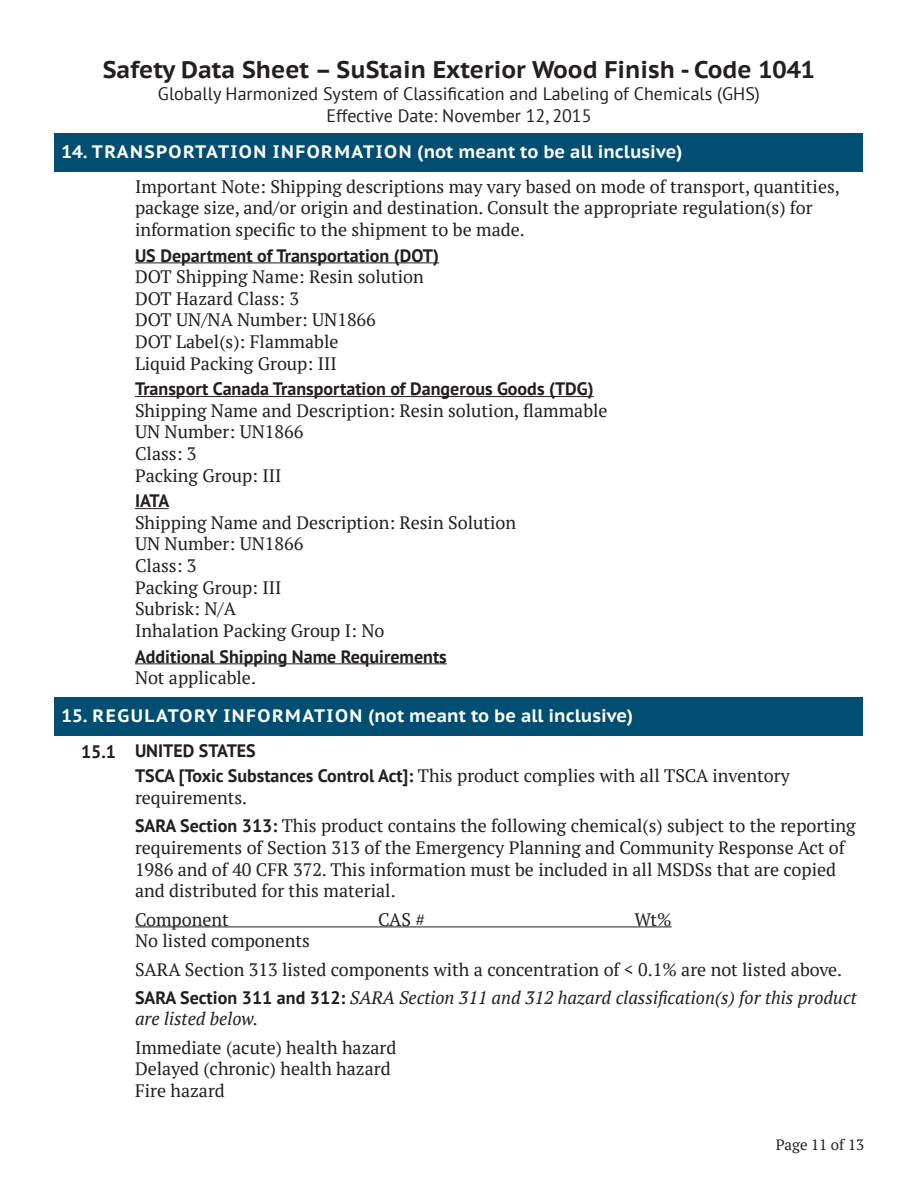
<style>
.page{position:relative;width:918px;height:1188px;background:#fff}
.page>*{position:absolute;margin:0;border:0;box-sizing:border-box;transform-origin:0 0}
.t1{font:700 24px "PT Sans Caption";color:#231f20}
.t2{font:18px/21.6px "PT Serif";color:#231f20}
.t3{font:700 18px "PT Sans";color:#231f20}
.t4{font:700 18px "PT Sans Caption";color:#fff}
.t5{font:18px/21.6px "PT Sans";color:#231f20;text-align:center}
.t6{font:italic 18px/21.6px "PT Serif";color:#231f20}
.t7{font:15px "PT Serif";color:#231f20}
.s1{font-family:"PT Sans";font-weight:700}
.s2{font-family:"PT Sans";font-weight:700;font-style:normal}
</style>
<div class="page">
<div style="left:55px;top:133px;width:808px;height:39px;background:#004e71"></div>
<div style="left:55px;top:697px;width:808px;height:39px;background:#004e71"></div>
<hr style="left:135px;top:262px;width:304px;height:1px;background:#231f20">
<hr style="left:135px;top:396px;width:459px;height:1px;background:#231f20">
<hr style="left:135px;top:508px;width:34px;height:1px;background:#231f20">
<hr style="left:135px;top:663px;width:312px;height:1px;background:#231f20">
<hr style="left:135px;top:926px;width:537px;height:1px;background:#231f20">
<h1 class="t1" style="left:103px;top:54px;width:714px">Safety Data Sheet – SuStain Exterior Wood Finish - Code 1041</h1>
<p class="t5" style="left:158px;top:82px;width:604px">Globally Harmonized System of Classification and Labeling of Chemicals (GHS)<br>Effective Date: November 12, 2015</p>
<p class="t4" style="left:62px;top:139px;width:623px">14. TRANSPORTATION INFORMATION (not meant to be all inclusive)</p>
<p class="t2" style="left:135px;top:175px;width:707px">Important Note: Shipping descriptions may vary based on mode of transport, quantities, package size, and/or origin and destination. Consult the appropriate regulation(s) for information specific to the shipment to be made.</p>
<p class="t3" style="left:135px;top:243px;width:306px">US Department of Transportation (DOT)</p>
<p class="t2" style="left:135px;top:266px;width:290px">DOT Shipping Name: Resin solution</p>
<p class="t2" style="left:135px;top:287px;width:166px">DOT Hazard Class: 3</p>
<p class="t2" style="left:135px;top:309px;width:242px">DOT UN/NA Number: UN1866</p>
<p class="t2" style="left:135px;top:331px;width:205px">DOT Label(s): Flammable</p>
<p class="t2" style="left:135px;top:352px;width:203px">Liquid Packing Group: III</p>
<p class="t3" style="left:135px;top:377px;width:460px">Transport Canada Transportation of Dangerous Goods (TDG)</p>
<p class="t2" style="left:135px;top:399px;width:474px">Shipping Name and Description: Resin solution, flammable</p>
<p class="t2" style="left:135px;top:421px;width:170px">UN Number: UN1866</p>
<p class="t2" style="left:135px;top:443px;width:63px">Class: 3</p>
<p class="t2" style="left:135px;top:464px;width:148px">Packing Group: III</p>
<p class="t3" style="left:135px;top:489px;width:36px">IATA</p>
<p class="t2" style="left:135px;top:511px;width:383px">Shipping Name and Description: Resin Solution</p>
<p class="t2" style="left:135px;top:533px;width:170px">UN Number: UN1866</p>
<p class="t2" style="left:135px;top:555px;width:63px">Class: 3</p>
<p class="t2" style="left:135px;top:576px;width:148px">Packing Group: III</p>
<p class="t2" style="left:135px;top:598px;width:103px">Subrisk: N/A</p>
<p class="t2" style="left:135px;top:619px;width:251px">Inhalation Packing Group I: No</p>
<p class="t3" style="left:135px;top:644px;width:313px">Additional Shipping Name Requirements</p>
<p class="t2" style="left:135px;top:667px;width:123px">Not applicable.</p>
<p class="t4" style="left:62px;top:703px;width:573px">15. REGULATORY INFORMATION (not meant to be all inclusive)</p>
<p class="t3" style="left:81px;top:739px;width:37px">15.1</p>
<p class="t3" style="left:135px;top:739px;width:122px">UNITED STATES</p>
<p class="t2" style="left:135px;top:765px;width:657px"><span class="s1">TSCA [Toxic Substances Control Act]:</span> This product complies with all TSCA inventory requirements.</p>
<p class="t2" style="left:135px;top:815px;width:722px"><span class="s1">SARA Section 313:</span> This product contains the following chemical(s) subject to the reporting requirements of Section 313 of the Emergency Planning and Community Response Act of 1986 and of 40 CFR 372. This information must be included in all MSDSs that are copied and distributed for this material.</p>
<p class="t2" style="left:135px;top:908px;width:95px">Component</p>
<p class="t2" style="left:378px;top:908px;width:49px">CAS #</p>
<p class="t2" style="left:634px;top:908px;width:39px">Wt%</p>
<p class="t2" style="left:135px;top:930px;width:176px">No listed components</p>
<p class="t2" style="left:135px;top:958px;width:709px">SARA Section 313 listed components with a concentration of &lt; 0.1% are not listed above.</p>
<p class="t6" style="left:135px;top:987px;width:723px"><span class="s2">SARA Section 311 and 312:</span> SARA Section 311 and 312 hazard classification(s) for this product are listed below.</p>
<p class="t2" style="left:135px;top:1036px;width:263px">Immediate (acute) health hazard</p>
<p class="t2" style="left:135px;top:1058px;width:257px">Delayed (chronic) health hazard</p>
<p class="t2" style="left:135px;top:1080px;width:91px">Fire hazard</p>
<p class="t7" style="left:776px;top:1135px;width:90px">Page 11 of 13</p>
</div>
